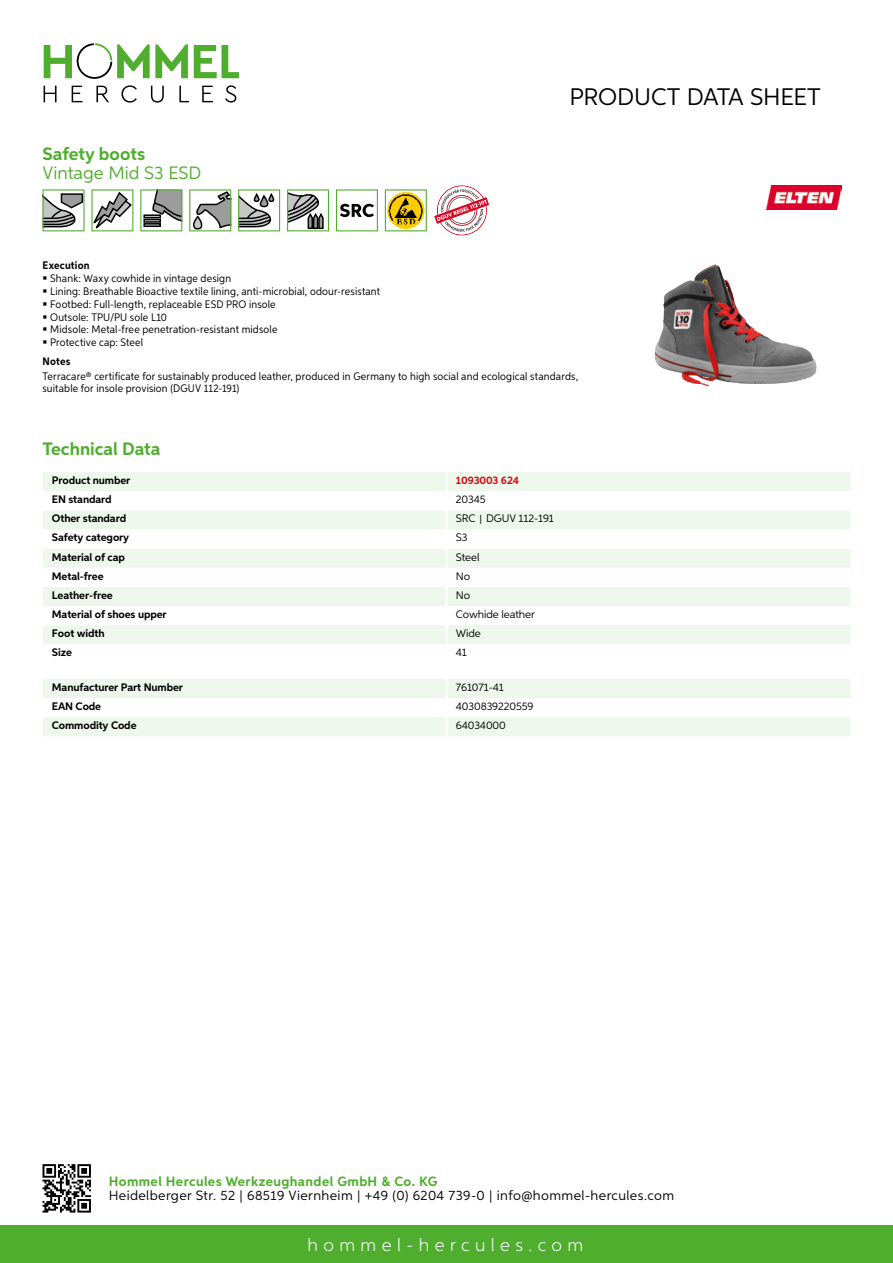
<style>
.page{position:relative;width:893px;height:1263px;background:#fff}
.page>*{position:absolute;margin:0;border:0;box-sizing:border-box;transform-origin:0 0}
.t1{font:24px "Aspira";letter-spacing:-.01em;color:#000}
.t2{font:700 18px "Aspira";color:#50ae2f}
.t3{font:300 18px "Aspira";letter-spacing:.3em;color:#fff}
.t4{font:18px "Aspira";color:#50ae2f}
.t5{font:13.5px "Aspira";letter-spacing:.03em;color:#000}
.t6{font:700 13.5px "Aspira";letter-spacing:.03em;color:#50ae2f}
.t7{font:10.95px/12.8px "Aspira Nar";letter-spacing:.015em;color:#000}
.t8{font:700 10.95px "Aspira";letter-spacing:-.01em;color:#000}
.t9{font:10.95px "Aspira";letter-spacing:-.01em;color:#000}
.t10{font:700 10.95px "Aspira Nar";letter-spacing:.015em;color:#000}
.t11{font:700 10.95px "Aspira";letter-spacing:-.01em;color:#cd1013}
.s1{font-family:"Wuerth Global";font-size:10.5px}
</style>
<div class="page">
<div style="left:0;top:1226px;width:893px;height:37px;background:#50ae2f"></div>
<svg style="left:43px;top:1164px;width:48px;height:48px"></svg>
<svg style="left:194px;top:45px;width:45px;height:33px"></svg>
<svg style="left:44px;top:43px;width:144px;height:36px"></svg>
<svg style="left:44px;top:86px;width:13px;height:16px"></svg>
<svg style="left:72px;top:86px;width:10px;height:16px"></svg>
<svg style="left:96px;top:86px;width:13px;height:16px"></svg>
<svg style="left:121px;top:85px;width:16px;height:18px"></svg>
<svg style="left:151px;top:86px;width:13px;height:17px"></svg>
<svg style="left:179px;top:86px;width:10px;height:16px"></svg>
<svg style="left:202px;top:86px;width:11px;height:16px"></svg>
<svg style="left:225px;top:85px;width:11px;height:18px"></svg>
<div style="left:43px;top:472px;width:807px;height:19px;background:#eef7eb"></div>
<svg style="left:43px;top:511px;width:807px;height:133px;fill:#eef7eb"></svg>
<hr style="left:445px;top:472px;width:3px;height:19px;background:#fff">
<hr style="left:445px;top:510px;width:3px;height:19px;background:#fff">
<hr style="left:445px;top:529px;width:3px;height:20px;background:#fff">
<hr style="left:445px;top:549px;width:3px;height:19px;background:#fff">
<hr style="left:445px;top:568px;width:3px;height:19px;background:#fff">
<hr style="left:445px;top:587px;width:3px;height:19px;background:#fff">
<hr style="left:445px;top:606px;width:3px;height:19px;background:#fff">
<hr style="left:445px;top:625px;width:3px;height:19px;background:#fff">
<svg style="left:43px;top:679px;width:807px;height:57px"></svg>
<hr style="left:445px;top:717px;width:3px;height:19px;background:#fff">
<svg style="left:43px;top:189px;width:90px;height:42px"></svg>
<svg style="left:140px;top:189px;width:42px;height:42px"></svg>
<svg style="left:189px;top:189px;width:42px;height:42px"></svg>
<svg style="left:238px;top:189px;width:42px;height:42px"></svg>
<svg style="left:287px;top:189px;width:42px;height:42px"></svg>
<svg style="left:336px;top:189px;width:42px;height:42px"></svg>
<svg style="left:385px;top:189px;width:42px;height:42px"></svg>
<svg style="left:434px;top:185px;width:55px;height:50px"></svg>
<img style="left:654px;top:265px;width:100px;height:121px">
<img style="left:766px;top:185px;width:76px;height:24px">
<h2 class="t2" style="left:43px;top:142px;width:104px">Safety boots</h2>
<h2 class="t4" style="left:43px;top:162px;width:158px">Vintage Mid S3 ESD</h2>
<h1 class="t1" style="left:569px;top:82px;width:253px">Product data sh eet</h1>
<p class="t10" style="left:43px;top:259px;width:49px">Execution</p>
<p class="t7" style="left:50px;top:272px;width:331px">Shank: Waxy cowhide in vintage design<br>Lining: Breathable Bioactive textile lining, anti-microbial, odour-resistant Footbed: Full-length, replaceable ESD PRO insole<br>Outsole: TPU/PU sole L10<br>Midsole: Metal-free penetration-resistant midsole<br>Protective cap: Steel</p>
<p class="t10" style="left:43px;top:355px;width:29px">Notes</p>
<p class="t7" style="left:43px;top:370px;width:537px;line-height:12px">Terracare® certificate for sustainably produced leather, produced in Germany to high social and ecological standards, suitable for insole provision (DGUV 112-191)</p>
<h2 class="t2" style="left:43px;top:438px;width:120px">Technical Data</h2>
<p class="t8" style="left:52px;top:473px;width:80px">Product number</p>
<p class="t11" style="left:456px;top:473px;width:65px">1093003 624</p>
<p class="t8" style="left:52px;top:493px;width:61px">EN standard</p>
<p class="t9" style="left:456px;top:493px;width:31px">20345</p>
<p class="t8" style="left:52px;top:512px;width:76px">Other standard</p>
<p class="t9" style="left:456px;top:512px;width:100px">SRC <span class="s1">|</span> DGUV 112-191</p>
<p class="t8" style="left:52px;top:531px;width:79px">Safety category</p>
<p class="t9" style="left:456px;top:531px;width:13px">S3</p>
<p class="t8" style="left:52px;top:550px;width:75px">Material of cap</p>
<p class="t9" style="left:456px;top:550px;width:25px">Steel</p>
<p class="t8" style="left:52px;top:569px;width:53px">Metal-free</p>
<p class="t9" style="left:456px;top:569px;width:16px">No</p>
<p class="t8" style="left:52px;top:588px;width:62px">Leather-free</p>
<p class="t9" style="left:456px;top:588px;width:16px">No</p>
<p class="t8" style="left:52px;top:607px;width:116px">Material of shoes upper</p>
<p class="t9" style="left:456px;top:607px;width:81px">Cowhide leather</p>
<p class="t8" style="left:52px;top:627px;width:54px">Foot width</p>
<p class="t9" style="left:456px;top:627px;width:27px">Wide</p>
<p class="t8" style="left:52px;top:646px;width:22px">Size</p>
<p class="t9" style="left:456px;top:646px;width:13px">41</p>
<p class="t8" style="left:52px;top:680px;width:133px">Manufacturer Part Number</p>
<p class="t9" style="left:456px;top:680px;width:50px">761071-41</p>
<p class="t8" style="left:52px;top:699px;width:51px">EAN Code</p>
<p class="t9" style="left:456px;top:699px;width:79px">4030839220559</p>
<p class="t8" style="left:52px;top:718px;width:86px">Commodity Code</p>
<p class="t9" style="left:456px;top:719px;width:52px">64034000</p>
<p class="t6" style="left:109px;top:1172px;width:330px">Hommel Hercules Werkzeughandel GmbH &amp; Co. KG</p>
<p class="t5" style="left:109px;top:1187px;width:567px">Heidelberger Str. 52 | 68519 Viernheim | +49 (0) 6204 739-0 | info@hommel-hercules.com</p>
<h2 class="t3" style="left:307px;top:1234px;width:277px">hommel-hercules.com</h2>
</div>
